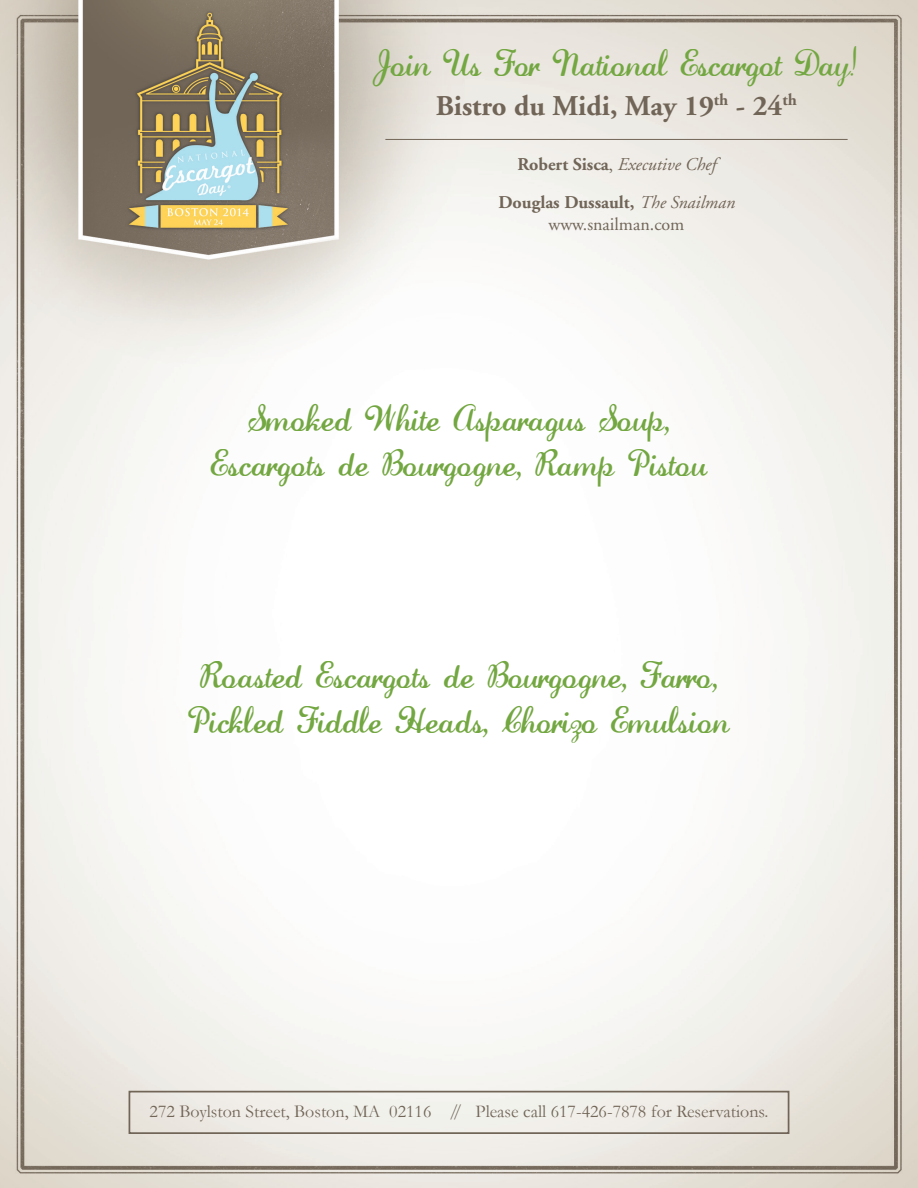
<style>
.page{position:relative;width:918px;height:1188px;background:#fff}
.page>*{position:absolute;margin:0;border:0;box-sizing:border-box;transform-origin:0 0}
.Dish_Description{font:700 28.65px "Adobe Garamond";color:#716557}
.Dish_Description-2{font:27px/45px "Lauren Script";color:#73a741;text-align:center}
.t1{font:18px "Garamond";color:#716557}
.Dish_Description-3{font:700 18px "Adobe Garamond";color:#716557}
.Dish_Description-4{font:italic 18px "Adobe Garamond";color:#716557}
.Dish_Description-5{font:18px "Adobe Garamond";color:#716557}
.s1{font-weight:700;font-style:normal}
.s2{font-family:"Garamond";font-style:normal}
.s3{font-weight:400;font-style:italic}
</style>
<div class="page">
<img style="left:0;top:0;width:918px;height:1188px">
<div style="left:129px;top:1091px;width:660px;height:43px;border:2px solid #716557"></div>
<hr style="left:385px;top:139px;width:463px;height:1px;background:#716557">
<p class="Dish_Description-2" style="left:375px;top:43px;width:484px">Join Us For National Escargot Day!</p>
<p class="Dish_Description" style="left:436px;top:90px;width:363px">Bistro du Midi, May 19<sup>th</sup> - 24<sup>th</sup></p>
<p class="Dish_Description-4" style="left:517px;top:155px;width:200px"><span class="s1">Robert Sisca</span><span class="s2">,</span> Executive Chef</p>
<p class="Dish_Description-3" style="left:499px;top:192px;width:237px">Douglas Dussault, <span class="s3">The Snailman</span></p>
<p class="Dish_Description-5" style="left:549px;top:215px;width:137px">www.snailman.com</p>
<p class="Dish_Description-2" style="left:211px;top:399px;width:498px">Smoked White Asparagus Soup,<br>Escargots de Bourgogne, Ramp Pistou</p>
<p class="Dish_Description-2" style="left:188px;top:656px;width:543px">Roasted Escargots de Bourgogne, Farro,<br>Pickled Fiddle Heads, Chorizo Emulsion</p>
<p class="t1" style="left:150px;top:1101px;width:620px">272 Boylston Street, Boston, MA 02116 // Please call 617-426-7878 for Reservations.</p>
</div>
